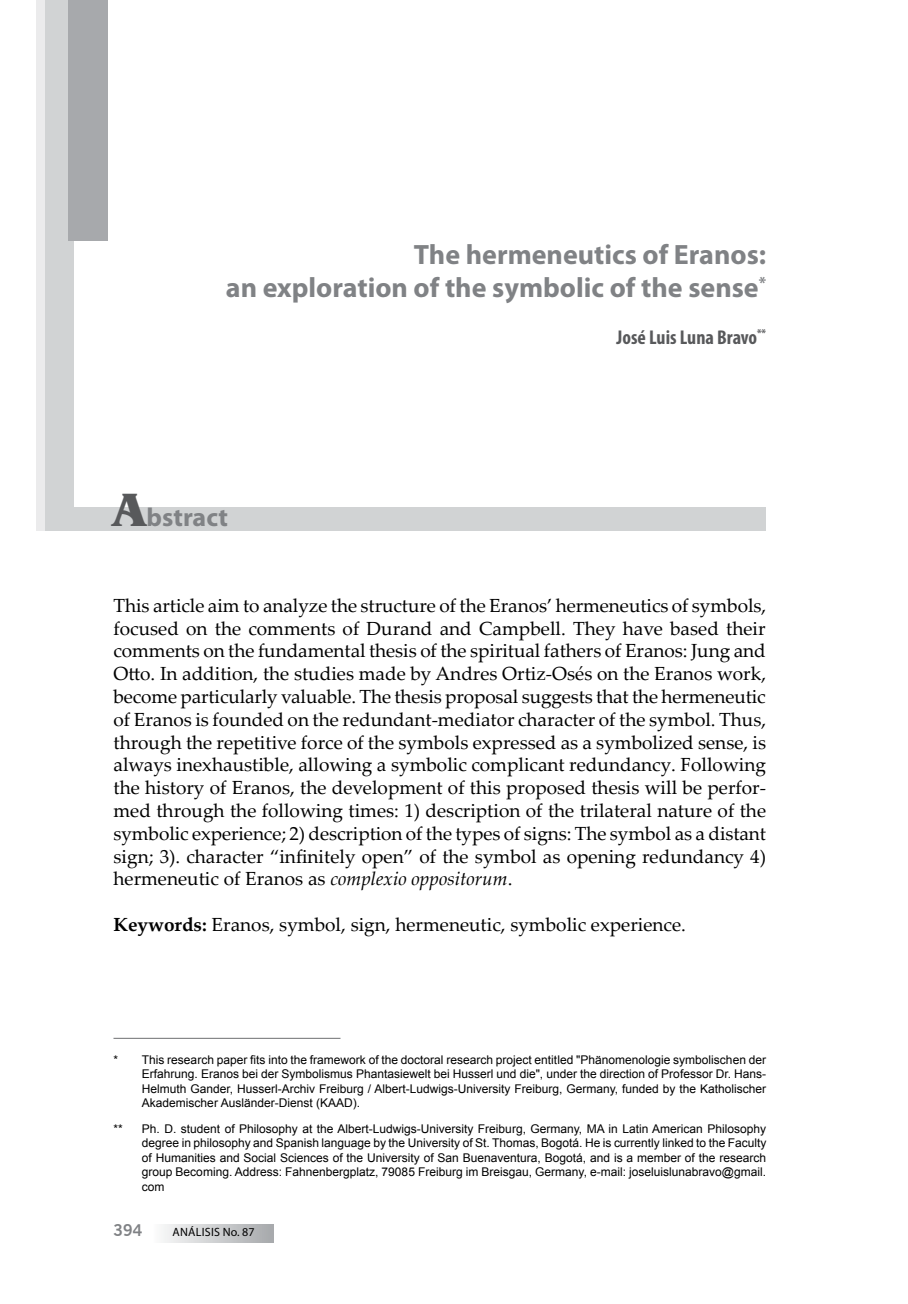
<style>
.page{position:relative;width:908px;height:1304px;background:#fff}
.page>*{position:absolute;margin:0;border:0;box-sizing:border-box;transform-origin:0 0}
.t1{font:700 28px/33.6px "Myriad Pro";color:#808285;text-align:right}
.t2{font:700 26px "Myriad Pro";color:#808285}
.t3{font:700 condensed 20px "Myriad Pro";color:#58595b}
.t4{font:19px/22.8px "Palatino Linotype";color:#000;text-align:justify}
.t5{font:700 16px "News Gothic BT";color:#808285}
.t6{font:12px/14.4px "Arial";color:#000;text-align:justify}
.t7{font:12px "Myriad Pro";letter-spacing:.02em;color:#000}
.s1{color:#fff}
.s2{font-family:"Benguiat IT Cby BT";font-size:48px;color:#58595b}
.s3{font-style:italic}
.s4{font-weight:700}
</style>
<div class="page">
<div style="left:152px;top:1224px;width:121px;height:19px;background:linear-gradient(to right,#fcfdfd,#a6a9ac)"></div>
<div style="left:55px;top:507px;width:710px;height:24px;background:#d1d3d4"></div>
<div style="left:43px;top:0;width:30px;height:531px;background:#d1d3d4"></div>
<div style="left:37px;top:0;width:8px;height:531px;background:#ebebec"></div>
<div style="left:68px;top:0;width:40px;height:240px;background:#a7a9ac"></div>
<hr style="left:113px;top:1038px;width:227px;height:1px;background:#6d6e71">
<h1 class="t1" style="left:226px;top:237px;width:541px">The hermeneutics of Eranos:<br>an exploration of the symbolic of the sense<sup>*</sup></h1>
<p class="t3" style="left:604px;top:325px;width:163px"><span class="s1">2</span> José Luis Luna Bravo<sup>**</sup></p>
<h2 class="t2" style="left:113px;top:501px;width:116px"><span class="s2">A</span>bstract</h2>
<p class="t4" style="left:113px;top:593px;width:654px">This article aim to analyze the structure of the Eranos’ hermeneutics of symbols, focused on the comments of Durand and Campbell. They have based their comments on the fundamental thesis of the spiritual fathers of Eranos: Jung and Otto. In addition, the studies made by Andres Ortiz-Osés on the Eranos work, become particularly valuable. The thesis proposal suggests that the hermeneutic of Eranos is founded on the redundant-mediator character of the symbol. Thus, through the repetitive force of the symbols expressed as a symbolized sense, is always inexhaustible, allowing a symbolic complicant redundancy. Following the history of Eranos, the development of this proposed thesis will be perfor&shy;med through the following times: 1) description of the trilateral nature of the symbolic experience; 2) description of the types of signs: The symbol as a distant sign; 3). character “infinitely open” of the symbol as opening redundancy 4) hermeneutic of Eranos as <span class="s3">complexio oppositorum</span>.</p>
<p class="t4" style="left:113px;top:912px;width:573px"><span class="s4">Keywords:</span> Eranos, symbol, sign, hermeneutic, symbolic experience.</p>
<p class="t6" style="left:142px;top:1053px;width:625px;text-indent:-28px">* This research paper fits into the framework of the doctoral research project entitled "Phänomenologie symbolischen der Erfahrung. Eranos bei der Symbolismus Phantasiewelt bei Husserl und die", under the direction of Professor Dr. Hans-Helmuth Gander, Husserl-Archiv Freiburg / Albert-Ludwigs-University Freiburg, Germany, funded by the Katholischer Akademischer Ausländer-Dienst (KAAD).</p>
<p class="t6" style="left:113px;top:1122px;width:11px">**</p>
<p class="t6" style="left:142px;top:1122px;width:625px">Ph. D. student of Philosophy at the Albert-Ludwigs-University Freiburg, Germany, MA in Latin American Philosophy degree in philosophy and Spanish language by the University of St. Thomas, Bogotá. He is currently linked to the Faculty of Humanities and Social Sciences of the University of San Buenaventura, Bogotá, and is a member of the research group Becoming. Address: Fahnenbergplatz, 79085 Freiburg im Breisgau, Germany, e-mail: joseluislunabravo@gmail. com</p>
<p class="t5" style="left:113px;top:1221px;width:31px">394</p>
<p class="t7" style="left:172px;top:1225px;width:83px">ANÁLISIS No. 87</p>
</div>
